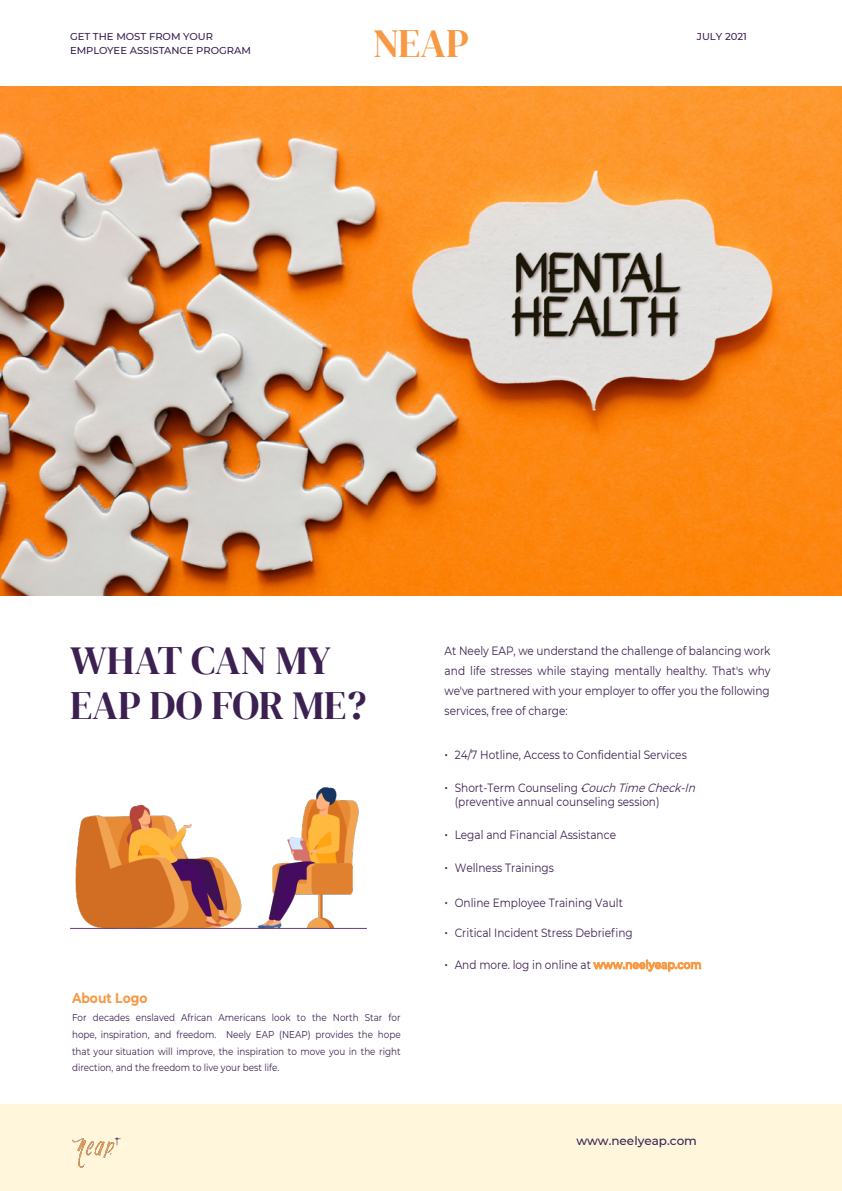
<style>
.page{position:relative;width:842px;height:1191px;background:#fff}
.page>*{position:absolute;margin:0;border:0;box-sizing:border-box;transform-origin:0 0}
.t1{font:40px/45px "DM Serif Display";color:#3c2051}
.t2{font:40px "DM Serif Display";color:#f89842}
.t3{font:700 14px "Montserrat";color:#f89742;scale:.88 1}
.t4{font:12px/20px "Montserrat";color:#3c2051;text-align:justify;scale:.88 1}
.t5{font:500 12px "Montserrat";color:#3c2051}
.t6{font:10px/16.8px "Montserrat";color:#3c2051;text-align:justify;scale:.88 1}
.t7{font:500 10px/14px "Montserrat";color:#3c2051}
.s1{font-size:14px}
.s2{font-style:italic}
.s3{font-weight:600;color:#f89842}
</style>
<div class="page">
<div style="left:0;top:1104px;width:842px;height:87px;background:#fff6dc"></div>
<img style="left:0;top:87px;width:842px;height:508px">
<img style="left:70px;top:787px;width:296px;height:142px">
<img style="left:72px;top:1137px;width:49px;height:31px">
<p class="t7" style="left:70px;top:30px;width:182px">GET THE MOST FROM YOUR<br>EMPLOYEE ASSISTANCE PROGRAM</p>
<h1 class="t2" style="left:373px;top:20px;width:97px">NEAP</h1>
<p class="t7" style="left:697px;top:29px;width:51px">JULY 2021</p>
<h1 class="t1" style="left:70px;top:637px;width:298px">WHAT CAN MY<br>EAP DO FOR ME?</h1>
<p class="t4" style="left:445px;top:640px;width:372px">At Neely EAP, we understand the challenge of balancing work and life stresses while staying mentally healthy. That's why we've partnered with your employer to offer you the following services, free of charge:</p>
<p class="t4" style="left:445px;top:744px;width:277px"><span class="s1">ï</span> 24/7 Hotline, Access to Confidential Services</p>
<p class="t4" style="left:455px;top:780px;width:279px;line-height:14.4px;text-indent:-10px"><span class="s1">ï</span> Short-Term Counseling - <span class="s2">CouchTimeCheck-In </span>(preventive annual counseling session)</p>
<p class="t4" style="left:445px;top:824px;width:196px"><span class="s1">ï</span> Legal and Financial Assistance</p>
<p class="t4" style="left:445px;top:859px;width:126px"><span class="s1">ï</span> Wellness Trainings</p>
<p class="t4" style="left:445px;top:892px;width:204px"><span class="s1">ï</span> Online Employee Training Vault</p>
<p class="t4" style="left:445px;top:922px;width:215px"><span class="s1">ï</span> Critical Incident Stress Debriefing</p>
<p class="t4" style="left:445px;top:954px;width:293px"><span class="s1">ï</span> And more. log in online at <span class="s3">www.neelyeap.com</span></p>
<p class="t3" style="left:72px;top:987px;width:87px">About Logo</p>
<p class="t6" style="left:72px;top:1008px;width:375px">For decades enslaved African Americans look to the North Star for hope, inspiration, and freedom. Neely EAP (NEAP) provides the hope that your situation will improve, the inspiration to move you in the right direction, and the freedom to live your best life.</p>
<p class="t5" style="left:576px;top:1132px;width:122px">www.neelyeap.com</p>
</div>
